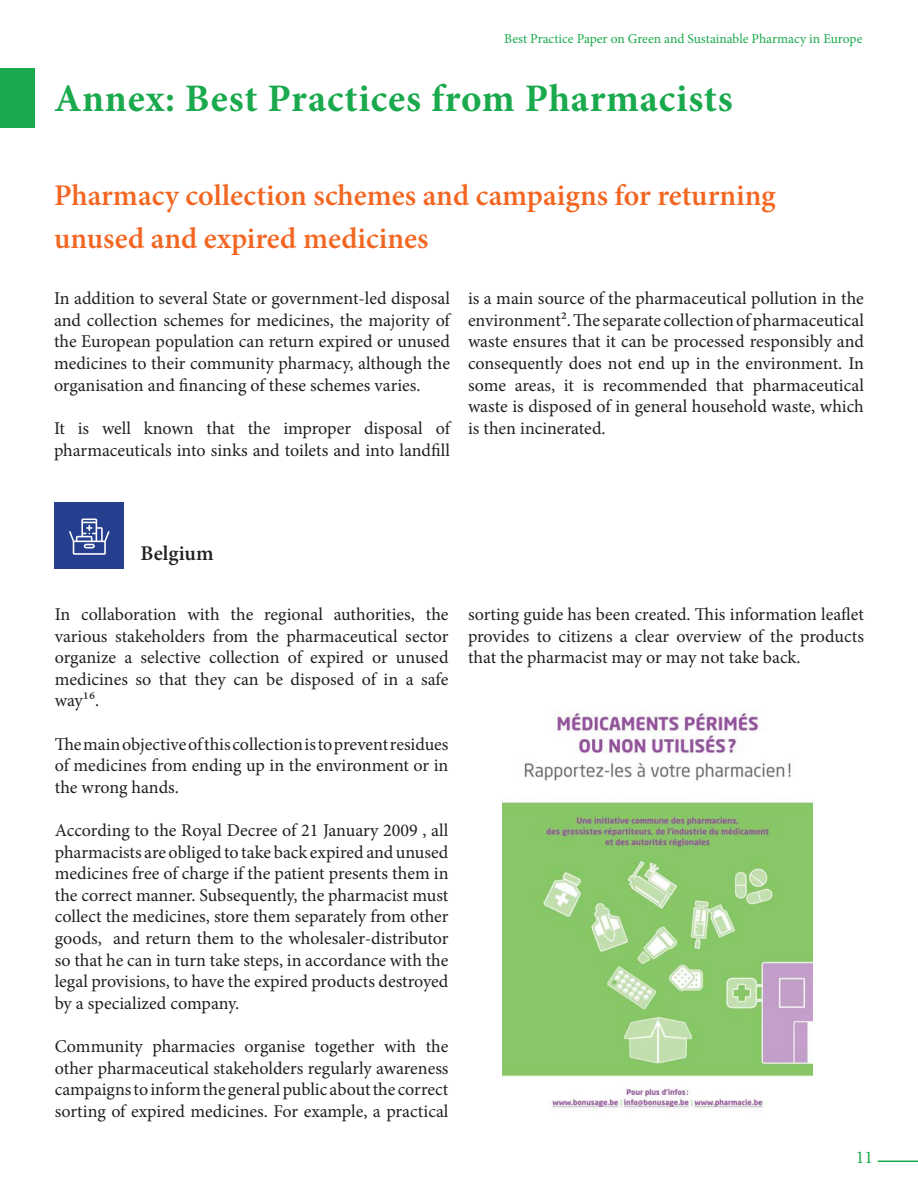
<style>
.page{position:relative;width:918px;height:1195px;background:#fff}
.page>*{position:absolute;margin:0;border:0;box-sizing:border-box;transform-origin:0 0}
.t1{font:700 39px "Minion Pro";letter-spacing:.02em;color:#1aa94c}
.t2{font:600 30px/43.5px "Minion Pro";color:#f36621}
.t3{font:600 21px "Minion Pro";color:#231f20}
.t4{font:18px/21.6px "Minion Pro";color:#231f20;text-align:justify}
.t5{font:18px "Minion Pro";color:#1aa94c}
.t6{font:13.5px "Minion Pro";letter-spacing:-.005em;color:#1aa94c}
</style>
<div class="page">
<hr style="left:878px;top:1160px;width:40px;height:2px;background:#1aa94c">
<img style="left:502px;top:708px;width:311px;height:403px">
<div style="left:55px;top:503px;width:69px;height:66px;background:#253f8e"></div>
<svg style="left:69px;top:518px;width:40px;height:37px"></svg>
<div style="left:0;top:69px;width:34px;height:59px;background:#1aa94c"></div>
<p class="t6" style="left:504px;top:29px;width:360px">Best Practice Paper on Green and Sustainable Pharmacy in Europe</p>
<p class="t1" style="left:54px;top:71px;width:680px">Annex: Best Practices from Pharmacists</p>
<p class="t2" style="left:54px;top:173px;width:723px">Pharmacy collection schemes and campaigns for returning unused and expired medicines</p>
<p class="t4" style="left:54px;top:288px;width:398px">In addition to several State or government-led disposal and collection schemes for medicines, the majority of the European population can return expired or unused medicines to their community pharmacy, although the organisation and financing of these schemes varies.</p>
<p class="t4" style="left:54px;top:417px;width:398px">It is well known that the improper disposal of pharmaceuticals into sinks and toilets and into landfill</p>
<p class="t4" style="left:468px;top:288px;width:398px">is a main source of the pharmaceutical pollution in the environment². The separate collection of pharmaceutical waste ensures that it can be processed responsibly and consequently does not end up in the environment. In some areas, it is recommended that pharmaceutical waste is disposed of in general household waste, which is then incinerated.</p>
<p class="t3" style="left:141px;top:538px;width:75px">Belgium</p>
<p class="t4" style="left:55px;top:603px;width:395px">In collaboration with the regional authorities, the various stakeholders from the pharmaceutical sector organize a selective collection of expired or unused medicines so that they can be disposed of in a safe way¹⁶.</p>
<p class="t4" style="left:55px;top:733px;width:395px">The main objective of this collection is to prevent residues of medicines from ending up in the environment or in the wrong hands.</p>
<p class="t4" style="left:55px;top:819px;width:395px">According to the Royal Decree of 21 January 2009 , all pharmacists are obliged to take back expired and unused medicines free of charge if the patient presents them in the correct manner. Subsequently, the pharmacist must collect the medicines, store them separately from other goods, and return them to the wholesaler-distributor so that he can in turn take steps, in accordance with the legal provisions, to have the expired products destroyed by a specialized company.</p>
<p class="t4" style="left:55px;top:1035px;width:395px">Community pharmacies organise together with the other pharmaceutical stakeholders regularly awareness campaigns to inform the general public about the correct sorting of expired medicines. For example, a practical</p>
<p class="t4" style="left:468px;top:603px;width:398px">sorting guide has been created. This information leaflet provides to citizens a clear overview of the products that the pharmacist may or may not take back.</p>
<p class="t5" style="left:856px;top:1145px;width:19px">11</p>
</div>
